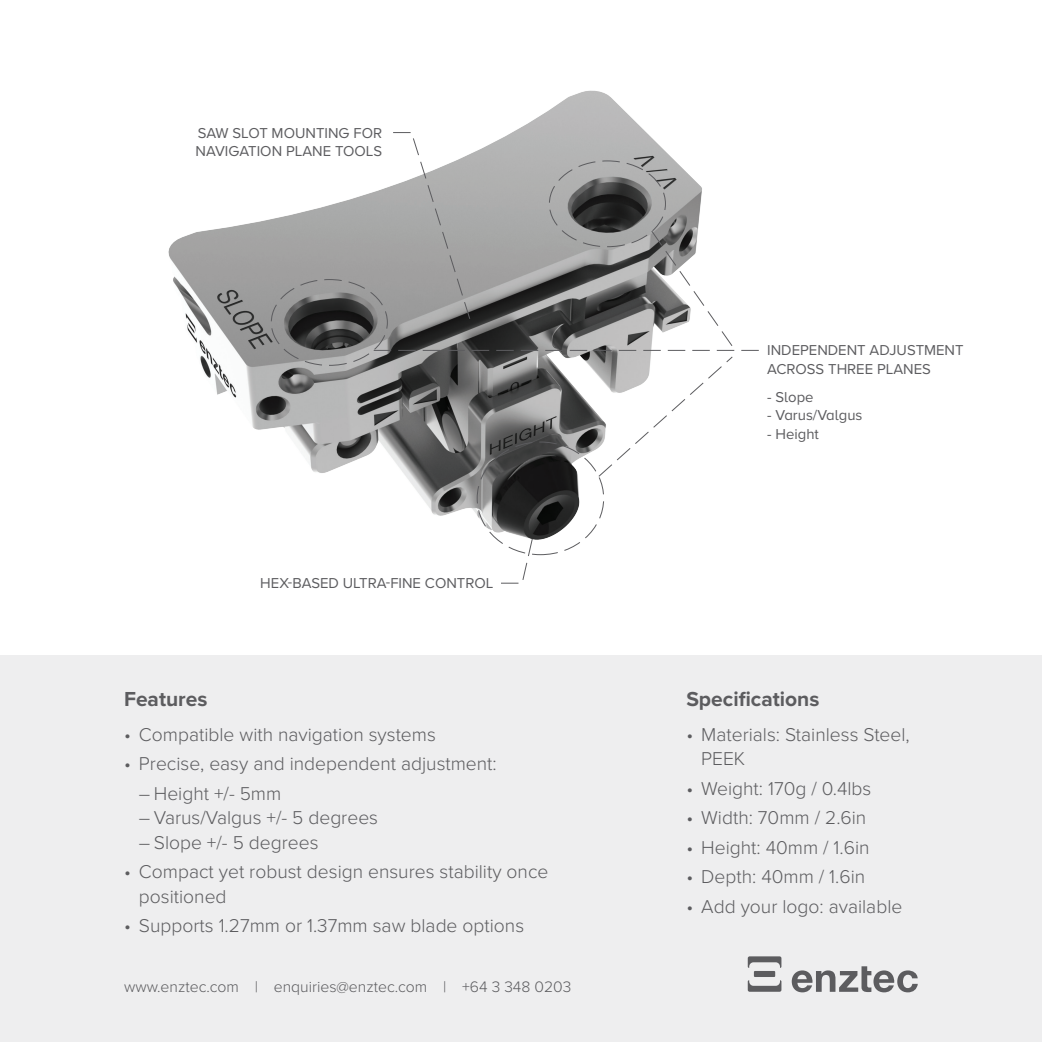
<style>
.page{position:relative;width:1042px;height:1042px;background:#fff}
.page>*{position:absolute;margin:0;border:0;box-sizing:border-box;transform-origin:0 0}
.t1{font:700 21px "Proxima Nova";color:#5c5c5f}
.t2{font:300 19.25px/24.5px "Proxima Nova";color:#5c5c5f}
.t3{font:300 15.75px "Proxima Nova";color:#5c5c5f}
.t4{font:14.88px/18.4px "Proxima Nova A";color:#5c5c5f}
</style>
<div class="page">
<div style="left:0;top:655px;width:1042px;height:387px;background:#eeeeef"></div>
<svg style="left:792px;top:966px;width:126px;height:26px"></svg>
<svg style="left:748px;top:956px;width:33px;height:36px"></svg>
<img style="left:168px;top:90px;width:478px;height:461px">
<svg style="left:495px;top:538px;width:38px;height:46px"></svg>
<svg style="left:374px;top:132px;width:385px;height:345px"></svg>
<p class="t4" style="left:195px;top:123px;width:188px">SAW SLOT MOUNTING FOR<br>NAVIGATION PLANE TOOLS</p>
<p class="t4" style="left:260px;top:573px;width:235px">HEX-BASED ULTRA-FINE CONTROL</p>
<p class="t1" style="left:124px;top:683px;width:85px">Features</p>
<p class="t2" style="left:124px;top:721px;width:313px">• Compatible with navigation systems</p>
<p class="t2" style="left:124px;top:750px;width:374px">• Precise, easy and independent adjustment:</p>
<p class="t2" style="left:139px;top:780px;width:144px">– Height +/- 5mm</p>
<p class="t2" style="left:139px;top:804px;width:241px">– Varus/Valgus +/- 5 degrees</p>
<p class="t2" style="left:139px;top:829px;width:181px">– Slope +/- 5 degrees</p>
<p class="t2" style="left:139px;top:858px;width:411px;text-indent:-15px">• Compact yet robust design ensures stability once positioned</p>
<p class="t2" style="left:124px;top:912px;width:402px">• Supports 1.27mm or 1.37mm saw blade options</p>
<p class="t3" style="left:124px;top:975px;width:449px">www.enztec.com | enquiries@enztec.com | +64 3 348 0203</p>
<p class="t4" style="left:767px;top:340px;width:198px">INDEPENDENT ADJUSTMENT<br>ACROSS THREE PLANES</p>
<p class="t4" style="left:767px;top:387px;width:48px">- Slope</p>
<p class="t4" style="left:767px;top:405px;width:97px">- Varus/Valgus</p>
<p class="t4" style="left:767px;top:424px;width:53px">- Height</p>
<p class="t1" style="left:686px;top:683px;width:134px">Specifications</p>
<p class="t2" style="left:701px;top:721px;width:210px;text-indent:-15px">• Materials: Stainless Steel,<br>PEEK</p>
<p class="t2" style="left:686px;top:775px;width:186px">• Weight: 170g / 0.4lbs</p>
<p class="t2" style="left:686px;top:804px;width:181px">• Width: 70mm / 2.6in</p>
<p class="t2" style="left:686px;top:834px;width:185px">• Height: 40mm / 1.6in</p>
<p class="t2" style="left:686px;top:863px;width:180px">• Depth: 40mm / 1.6in</p>
<p class="t2" style="left:686px;top:893px;width:217px">• Add your logo: available</p>
</div>
